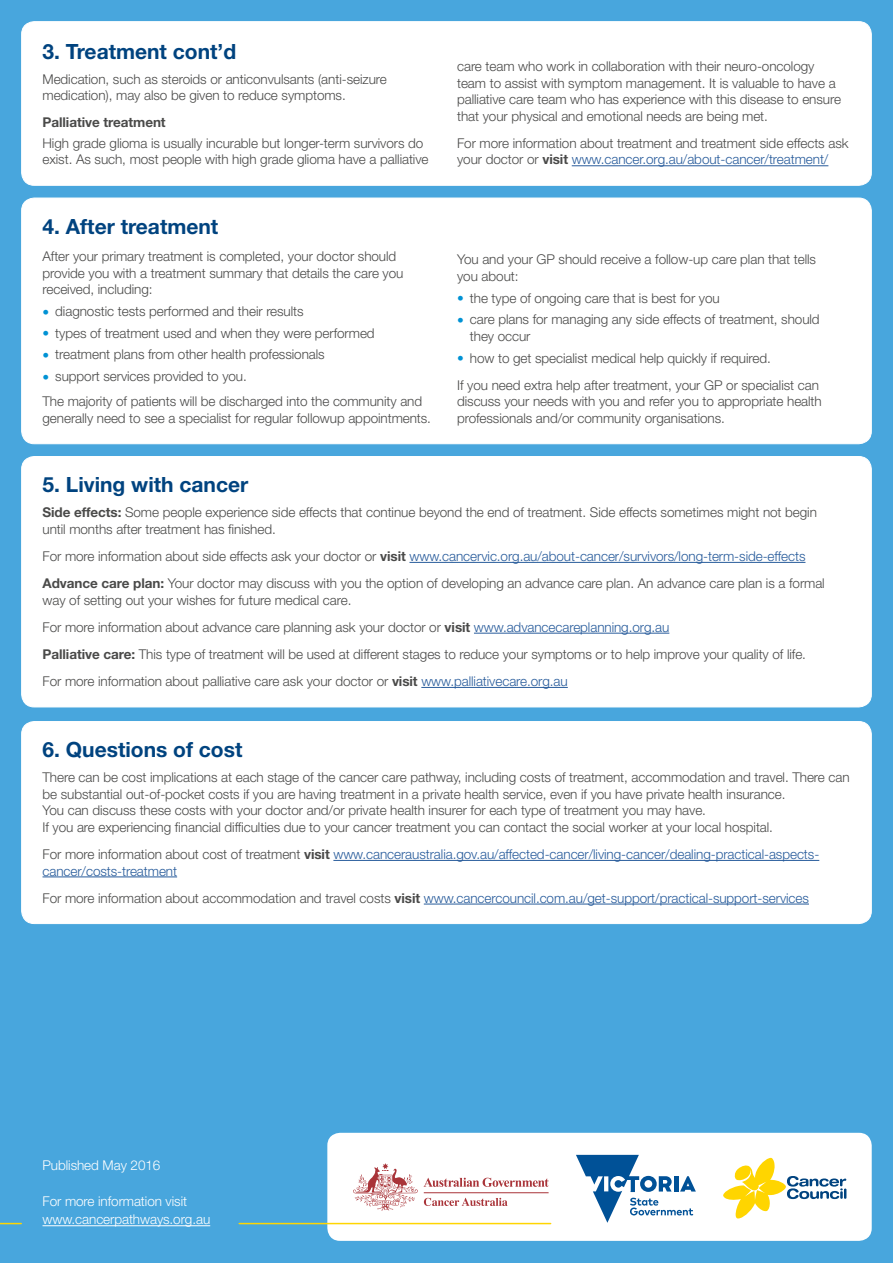
<style>
.page{position:relative;width:893px;height:1263px;background:#48a6dd}
.page>*{position:absolute;margin:0;border:0;box-sizing:border-box;transform-origin:0 0}
.t1{font:700 21px "Helvetica Neue LT Std";color:#00437f}
.t2{font:300 13.5px/16.5px "Helvetica Neue LT Std";letter-spacing:-.005em;color:#4a4a49}
.t3{font:300 13.5px/16.5px "Helvetica Neue LT Std";letter-spacing:-.005em;color:#275b9b}
.t4{font:300 13.5px/18px "Helvetica Neue LT Std";letter-spacing:-.005em;color:#fff}
.t5{font:700 13.5px "Helvetica Neue LT Std";letter-spacing:-.005em;color:#4a4a49}
.s1{color:#0092d4}
.s2{font-weight:700}
.s3{color:#275b9b}
.s4{color:#4a4a49}
.s5{font-weight:700;color:#4a4a49}
</style>
<div class="page">
<hr style="left:43px;top:1225px;width:167px;height:1px;background:#fff">
<div style="left:327px;top:1133px;width:545px;height:108px;background:#fff;border-radius:13px"></div>
<svg style="left:723px;top:1158px;width:123px;height:60px"></svg>
<svg style="left:353px;top:1163px;width:196px;height:47px"></svg>
<svg style="left:576px;top:1155px;width:120px;height:68px"></svg>
<div style="left:22px;top:22px;width:849px;height:163px;background:#fff;border-radius:13px"></div>
<div style="left:21px;top:21px;width:851px;height:165px;border:1px solid #fff;border-radius:13px"></div>
<hr style="left:239px;top:1223px;width:312px;height:1px;background:#ffd500">
<svg style="left:0;top:1223px;width:21px;height:1px"></svg>
<div style="left:22px;top:456px;width:849px;height:251px;background:#fff;border-radius:13px"></div>
<div style="left:21px;top:456px;width:851px;height:251px;border:1px solid #fff;border-radius:13px"></div>
<hr style="left:409px;top:562px;width:396px;height:1px;background:#275b9b">
<hr style="left:474px;top:633px;width:195px;height:1px;background:#275b9b">
<hr style="left:421px;top:687px;width:147px;height:1px;background:#275b9b">
<div style="left:22px;top:721px;width:849px;height:202px;background:#fff;border-radius:13px"></div>
<div style="left:21px;top:721px;width:851px;height:203px;border:1px solid #fff;border-radius:13px"></div>
<hr style="left:333px;top:860px;width:486px;height:1px;background:#275b9b">
<hr style="left:43px;top:876px;width:134px;height:1px;background:#275b9b">
<hr style="left:424px;top:904px;width:385px;height:1px;background:#275b9b">
<hr style="left:572px;top:165px;width:256px;height:1px;background:#275b9b">
<div style="left:22px;top:198px;width:849px;height:246px;background:#fff;border-radius:13px"></div>
<div style="left:21px;top:198px;width:851px;height:246px;border:1px solid #fff;border-radius:13px"></div>
<h1 class="t1" style="left:43px;top:38px;width:195px">3. Treatment cont’d</h1>
<p class="t2" style="left:43px;top:70px;width:346px">Medication, such as steroids or anticonvulsants (anti-seizure medication), may also be given to reduce symptoms.</p>
<p class="t5" style="left:43px;top:114px;width:125px">Palliative treatment</p>
<p class="t2" style="left:43px;top:135px;width:388px">High grade glioma is usually incurable but longer-term survivors do exist. As such, most people with high grade glioma have a palliative</p>
<h1 class="t1" style="left:43px;top:213px;width:177px">4. After treatment</h1>
<p class="t2" style="left:43px;top:248px;width:362px">After your primary treatment is completed, your doctor should provide you with a treatment summary that details the care you received, including:</p>
<p class="t2" style="left:43px;top:303px;width:263px"><span class="s1">•</span> diagnostic tests performed and their results</p>
<p class="t2" style="left:43px;top:324px;width:334px"><span class="s1">•</span> types of treatment used and when they were performed</p>
<p class="t2" style="left:43px;top:346px;width:284px"><span class="s1">•</span> treatment plans from other health professionals</p>
<p class="t2" style="left:43px;top:364px;width:381px;line-height:25px"><span class="s1">•</span> support services provided to you.<br>The majority of patients will be discharged into the community and</p>
<p class="t2" style="left:43px;top:409px;width:390px">generally need to see a specialist for regular followup appointments.</p>
<p class="t2" style="left:457px;top:58px;width:385px">care team who work in collaboration with their neuro-oncology team to assist with symptom management. It is valuable to have a palliative care team who has experience with this disease to ensure that your physical and emotional needs are being met.</p>
<p class="t2" style="left:457px;top:135px;width:393px">For more information about treatment and treatment side effects ask your doctor or <span class="s2">visit</span> <span class="s3">www.cancer.org.au/about-cancer/treatment/</span></p>
<p class="t2" style="left:457px;top:251px;width:360px">You and your GP should receive a follow-up care plan that tells you about:</p>
<p class="t2" style="left:457px;top:289px;width:264px"><span class="s1">•</span> the type of ongoing care that is best for you</p>
<p class="t2" style="left:470px;top:311px;width:351px;text-indent:-13px"><span class="s1">•</span> care plans for managing any side effects of treatment, should they occur</p>
<p class="t2" style="left:457px;top:344px;width:363px;line-height:27.2px"><span class="s1">•</span> how to get specialist medical help quickly if required.<br>If you need extra help after treatment, your GP or specialist can</p>
<p class="t2" style="left:457px;top:393px;width:366px">discuss your needs with you and refer you to appropriate health professionals and/or community organisations.</p>
<h1 class="t1" style="left:43px;top:472px;width:207px">5. Living with cancer</h1>
<p class="t2" style="left:43px;top:504px;width:776px"><span class="s2">Side effects:</span> Some people experience side effects that continue beyond the end of treatment. Side effects sometimes might not begin until months after treatment has finished.</p>
<p class="t2" style="left:43px;top:542px;width:784px;line-height:27.2px">For more information about side effects ask your doctor or <span class="s2">visit</span> <span class="s3">www.cancervic.org.au/about-cancer/survivors/long-term-side-effects<br></span><span class="s2">Advance care plan:</span> Your doctor may discuss with you the option of developing an advance care plan. An advance care plan is a formal</p>
<p class="t2" style="left:43px;top:586px;width:765px;line-height:27.2px">way of setting out your wishes for future medical care.<br>For more information about advance care planning ask your doctor or <span class="s2">visit</span> <span class="s3">www.advancecareplanning.org.au<br></span><span class="s2">Palliative care:</span> This type of treatment will be used at different stages to reduce your symptoms or to help improve your quality of life.<br>For more information about palliative care ask your doctor or <span class="s2">visit</span> <span class="s3">www.palliativecare.org.au</span></p>
<h1 class="t1" style="left:43px;top:737px;width:201px">6. Questions of cost</h1>
<p class="t2" style="left:43px;top:769px;width:809px">There can be cost implications at each stage of the cancer care pathway, including costs of treatment, accommodation and travel. There can be substantial out-of-pocket costs if you are having treatment in a private health service, even if you have private health insurance.<br>You can discuss these costs with your doctor and/or private health insurer for each type of treatment you may have.<br>If you are experiencing financial difficulties due to your cancer treatment you can contact the social worker at your local hospital.</p>
<p class="t3" style="left:43px;top:846px;width:778px"><span class="s4">For more information about cost of treatment</span> <span class="s5">visit</span> www.canceraustralia.gov.au/affected-cancer/living-cancer/dealing-practical-aspects&shy;cancer/costs-treatment</p>
<p class="t3" style="left:43px;top:889px;width:768px"><span class="s4">For more information about accommodation and travel costs</span> <span class="s5">visit</span> www.cancercouncil.com.au/get-support/practical-support-services</p>
<p class="t4" style="left:43px;top:1156px;width:119px">Published May 2016</p>
<p class="t4" style="left:43px;top:1192px;width:169px">For more information visit www.cancerpathways.org.au</p>
</div>
